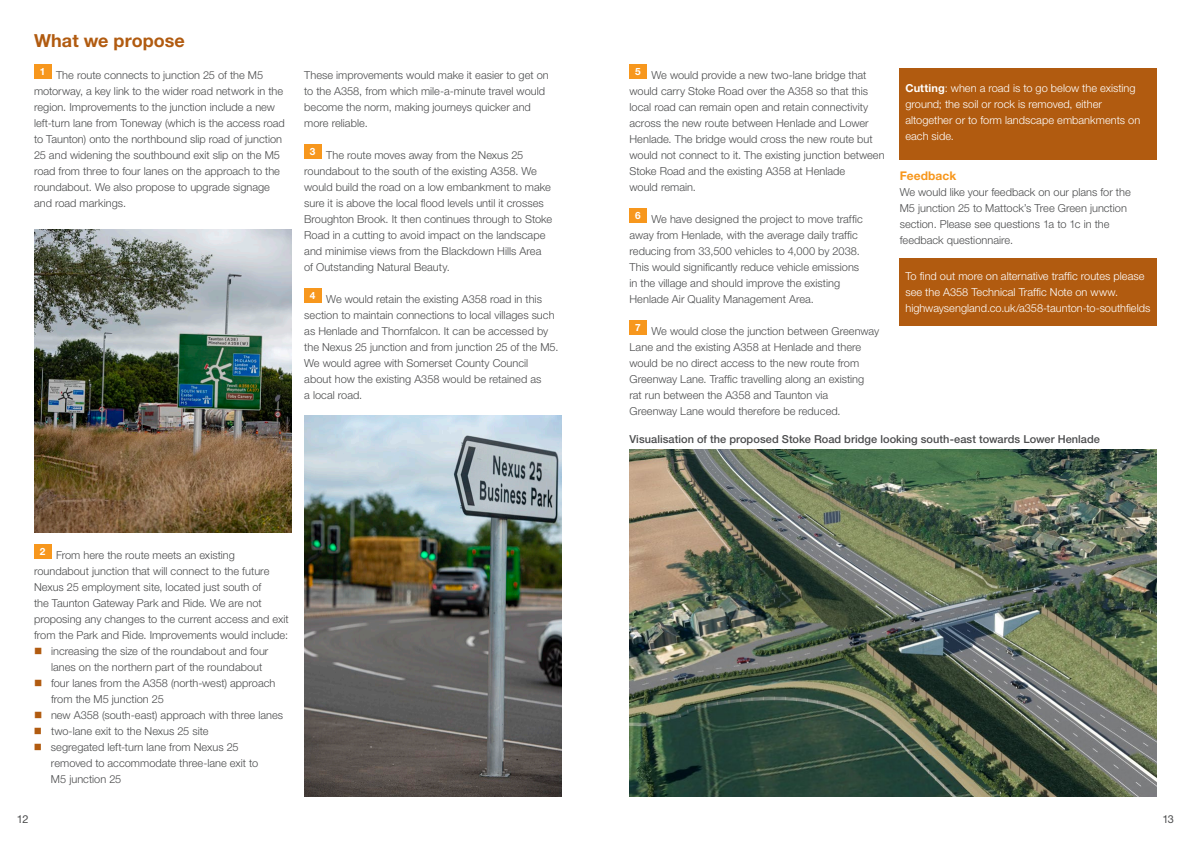
<style>
.page{position:relative;width:1191px;height:842px;background:#fff}
.page>*{position:absolute;margin:0;border:0;box-sizing:border-box;transform-origin:0 0}
.t1{font:700 18px "Helvetica Neue LT Pro";letter-spacing:.005em;color:#b15b10}
.t2{font:700 12px "Helvetica Neue LT Pro";letter-spacing:.005em;color:#f7971d}
.t3{font:300 11px/16px "Helvetica Neue LT Pro";color:#4b4c4d}
.t4{font:300 11px/16px "Helvetica Neue LT Pro";color:#fff}
.t5{font:500 11px "Helvetica Neue LT Pro";letter-spacing:.005em;color:#4b4c4d}
.t6{font:11px "Helvetica Neue LT Pro";color:#4b4c4d}
.t7{font:700 10px "Helvetica Neue LT Pro";color:#fff}
.s1{font-weight:700}
</style>
<div class="page">
<div style="left:899px;top:68px;width:258px;height:91px;background:#b15b10"></div>
<div style="left:34px;top:65px;width:17px;height:14px;background:#f7971d"></div>
<div style="left:34px;top:545px;width:17px;height:14px;background:#f7971d"></div>
<div style="left:304px;top:289px;width:17px;height:14px;background:#f7971d"></div>
<div style="left:304px;top:144px;width:17px;height:15px;background:#f7971d"></div>
<div style="left:629px;top:65px;width:17px;height:14px;background:#f7971d"></div>
<div style="left:629px;top:321px;width:17px;height:14px;background:#f7971d"></div>
<div style="left:629px;top:209px;width:17px;height:14px;background:#f7971d"></div>
<img style="left:34px;top:230px;width:257px;height:303px">
<img style="left:629px;top:449px;width:528px;height:348px">
<img style="left:304px;top:415px;width:258px;height:382px">
<div style="left:899px;top:258px;width:258px;height:68px;background:#b15b10"></div>
<h1 class="t1" style="left:34px;top:29px;width:152px">What we propose</h1>
<p class="t3" style="left:34px;top:67px;width:252px;text-indent:6px"><sup>1</sup> The route connects to junction 25 of the M5 motorway, a key link to the wider road network in the region. Improvements to the junction include a new left-turn lane from Toneway (which is the access road to Taunton) onto the northbound slip road of junction 25 and widening the southbound exit slip on the M5 road from three to four lanes on the approach to the roundabout. We also propose to upgrade signage and road markings.</p>
<p class="t3" style="left:304px;top:67px;width:246px">These improvements would make it easier to get on to the A358, from which mile-a-minute travel would become the norm, making journeys quicker and more reliable.</p>
<p class="t3" style="left:304px;top:147px;width:249px;text-indent:22px">The route moves away from the Nexus 25 roundabout to the south of the existing A358. We would build the road on a low embankment to make sure it is above the local flood levels until it crosses Broughton Brook. It then continues through to Stoke Road in a cutting to avoid impact on the landscape and minimise views from the Blackdown Hills Area of Outstanding Natural Beauty.</p>
<p class="t3" style="left:304px;top:291px;width:256px;text-indent:6px"><sup>4</sup> We would retain the existing A358 road in this section to maintain connections to local villages such as Henlade and Thornfalcon. It can be accessed by the Nexus 25 junction and from junction 25 of the M5.<br>We would agree with Somerset County Council<br>about how the existing A358 would be retained as<br>a local road.</p>
<p class="t7" style="left:310px;top:145px;width:7px">3</p>
<p class="t3" style="left:40px;top:547px;width:197px"><sup>2</sup> From here the route meets an existing</p>
<p class="t3" style="left:34px;top:563px;width:237px">roundabout junction that will connect to the future</p>
<p class="t3" style="left:34px;top:579px;width:229px">Nexus 25 employment site, located just south of</p>
<p class="t3" style="left:34px;top:595px;width:229px">the Taunton Gateway Park and Ride. We are not</p>
<p class="t3" style="left:34px;top:611px;width:256px">proposing any changes to the current access and exit</p>
<p class="t3" style="left:34px;top:627px;width:255px">from the Park and Ride. Improvements would include:</p>
<p class="t3" style="left:51px;top:643px;width:219px">increasing the size of the roundabout and four</p>
<p class="t3" style="left:51px;top:659px;width:213px">lanes on the northern part of the roundabout</p>
<p class="t3" style="left:51px;top:675px;width:226px">four lanes from the A358 (north-west) approach</p>
<p class="t3" style="left:51px;top:691px;width:114px">from the M5 junction 25</p>
<p class="t3" style="left:51px;top:707px;width:234px">new A358 (south-east) approach with three lanes</p>
<p class="t3" style="left:51px;top:723px;width:159px">two-lane exit to the Nexus 25 site</p>
<p class="t3" style="left:51px;top:739px;width:189px">segregated left-turn lane from Nexus 25</p>
<p class="t3" style="left:51px;top:755px;width:209px">removed to accommodate three-lane exit to</p>
<p class="t3" style="left:51px;top:771px;width:72px">M5 junction 25</p>
<p class="t3" style="left:629px;top:67px;width:257px;text-indent:6px"><sup>5</sup> We would provide a new two-lane bridge that would carry Stoke Road over the A358 so that this local road can remain open and retain connectivity across the new route between Henlade and Lower Henlade. The bridge would cross the new route but would not connect to it. The existing junction between Stoke Road and the existing A358 at Henlade<br>would remain.</p>
<p class="t3" style="left:629px;top:211px;width:235px;text-indent:22px">We have designed the project to move traffic away from Henlade, with the average daily traffic reducing from 33,500 vehicles to 4,000 by 2038.<br>This would significantly reduce vehicle emissions in the village and should improve the existing Henlade Air Quality Management Area.</p>
<p class="t3" style="left:629px;top:323px;width:251px;text-indent:6px"><sup>7</sup> We would close the junction between Greenway Lane and the existing A358 at Henlade and there would be no direct access to the new route from Greenway Lane. Traffic travelling along an existing rat run between the A358 and Taunton via<br>Greenway Lane would therefore be reduced.</p>
<p class="t7" style="left:635px;top:210px;width:7px">6</p>
<p class="t4" style="left:905px;top:80px;width:236px"><span class="s1">Cutting</span>: when a road is to go below the existing ground; the soil or rock is removed, either altogether or to form landscape embankments on each side.</p>
<p class="t2" style="left:899px;top:168px;width:58px">Feedback</p>
<p class="t3" style="left:899px;top:184px;width:232px">We would like your feedback on our plans for the M5 junction 25 to Mattock’s Tree Green junction section. Please see questions 1a to 1c in the feedback questionnaire.</p>
<p class="t4" style="left:905px;top:268px;width:246px">To find out more on alternative traffic routes please see the A358 Technical Traffic Note on www. highwaysengland.co.uk/a358-taunton-to-southfields</p>
<p class="t5" style="left:629px;top:433px;width:472px">Visualisation of the proposed Stoke Road bridge looking south-east towards Lower Henlade</p>
<p class="t6" style="left:17px;top:812px;width:13px">12</p>
<p class="t6" style="left:1162px;top:812px;width:13px">13</p>
</div>
